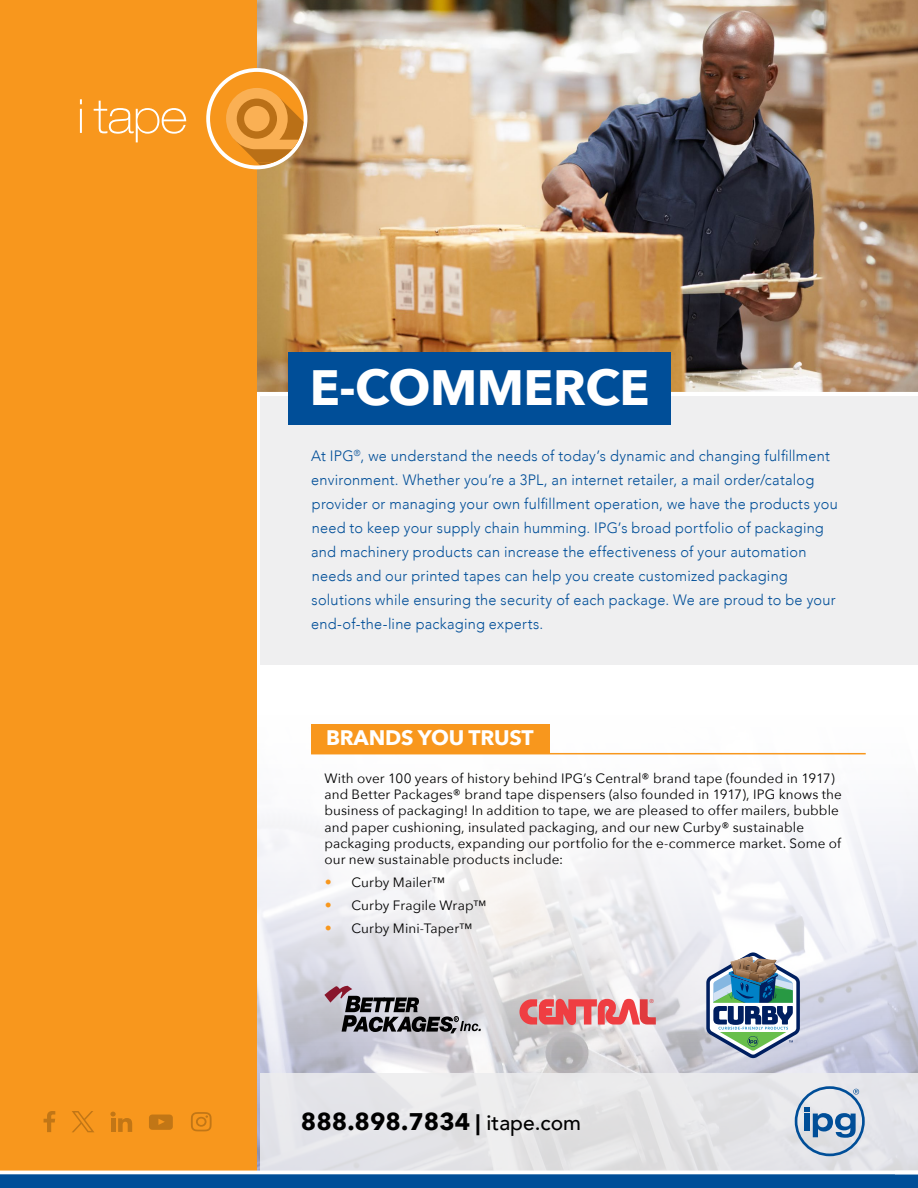
<style>
.page{position:relative;width:918px;height:1188px;background:#fff}
.page>*{position:absolute;margin:0;border:0;box-sizing:border-box;transform-origin:0 0}
.t1{font:700 49.5px "Avenir Next";letter-spacing:-.01em;color:#fff}
.t2{font:700 24px "Avenir Next";color:#000}
.t3{font:700 21px "Avenir Next";letter-spacing:-.01em;color:#fff}
.t4{font:300 15px/24px "Avenir";letter-spacing:.015em;color:#004e98}
.t5{font:13.5px/16.2px "Avenir Next";letter-spacing:.01em;color:#000}
.t6{font:5.55px "Helvetica Neue";color:#e03a3e}
.s1{font-family:"DIN Pro";font-weight:500;font-size:15px;color:#f8971d}
.s2{font-size:21px}
.s3{font-family:"Avenir";font-weight:500;font-size:21px}
</style>
<div class="page">
<img style="left:257px;top:752px;width:661px;height:419px">
<img style="left:257px;top:0;width:661px;height:392px">
<div style="left:261px;top:396px;width:657px;height:269px;background:#ededee"></div>
<div style="left:261px;top:1073px;width:657px;height:98px;background:#e4e4e8"></div>
<div style="left:0;top:1073px;width:257px;height:98px;background:#f8971d"></div>
<div style="left:0;top:1174px;width:918px;height:14px;background:#004e98"></div>
<div style="left:0;top:0;width:257px;height:1088px;background:#f8971d"></div>
<svg style="left:206px;top:68px;width:101px;height:101px"></svg>
<div style="left:210px;top:72px;width:94px;height:94px;background:#f7961c;border-radius:47px"></div>
<svg style="left:226px;top:88px;width:78px;height:77px"></svg>
<hr style="left:80px;top:109px;width:2px;height:24px;background:#fff">
<svg style="left:94px;top:101px;width:92px;height:41px"></svg>
<div style="left:288px;top:353px;width:383px;height:72px;background:#004e98"></div>
<div style="left:311px;top:724px;width:239px;height:30px;background:#f8971d"></div>
<hr style="left:311px;top:753px;width:555px;height:1px;background:#f8971d">
<svg style="left:519px;top:999px;width:137px;height:26px;background:#e57174"></svg>
<svg style="left:324px;top:985px;width:157px;height:48px;background:#9a979d"></svg>
<svg style="left:706px;top:952px;width:94px;height:106px"></svg>
<svg style="left:795px;top:1086px;width:70px;height:70px"></svg>
<svg style="left:44px;top:1111px;width:11px;height:21px"></svg>
<svg style="left:110px;top:1112px;width:22px;height:20px"></svg>
<svg style="left:149px;top:1115px;width:24px;height:15px"></svg>
<svg style="left:191px;top:1112px;width:21px;height:19px"></svg>
<svg style="left:72px;top:1111px;width:22px;height:21px"></svg>
<h1 class="t1" style="left:310px;top:345px;width:341px">E-COMMERCE</h1>
<p class="t4" style="left:311px;top:444px;width:528px">At IPG<sup>®</sup>, we understand the needs of today’s dynamic and changing fulfillment environment. Whether you’re a 3PL, an internet retailer, a mail order/catalog provider or managing your own fulfillment operation, we have the products you need to keep your supply chain humming. IPG’s broad portfolio of packaging and machinery products can increase the effectiveness of your automation needs and our printed tapes can help you create customized packaging solutions while ensuring the security of each package. We are proud to be your end-of-the-line packaging experts.</p>
<h3 class="t3" style="left:326px;top:720px;width:209px">BRANDS YOU TRUST</h3>
<p class="t5" style="left:324px;top:770px;width:519px">With over 100 years of history behind IPG’s Central® brand tape (founded in 1917) and Better Packages® brand tape dispensers (also founded in 1917), IPG knows the business of packaging! In addition to tape, we are pleased to offer mailers, bubble and paper cushioning, insulated packaging, and our new Curby® sustainable packaging products, expanding our portfolio for the e-commerce market. Some of our new sustainable products include:</p>
<p class="t5" style="left:324px;top:874px;width:122px"><span class="s1">•</span> Curby Mailer™</p>
<p class="t5" style="left:324px;top:897px;width:163px"><span class="s1">•</span> Curby Fragile Wrap™</p>
<p class="t5" style="left:324px;top:920px;width:149px"><span class="s1">•</span> Curby Mini-Taper™</p>
<h2 class="t2" style="left:301px;top:1101px;width:282px">888.898.7834 <span class="s2">|</span> <span class="s3">itape.com</span></h2>
<p class="t6" style="left:649px;top:998px;width:6px">®</p>
</div>
